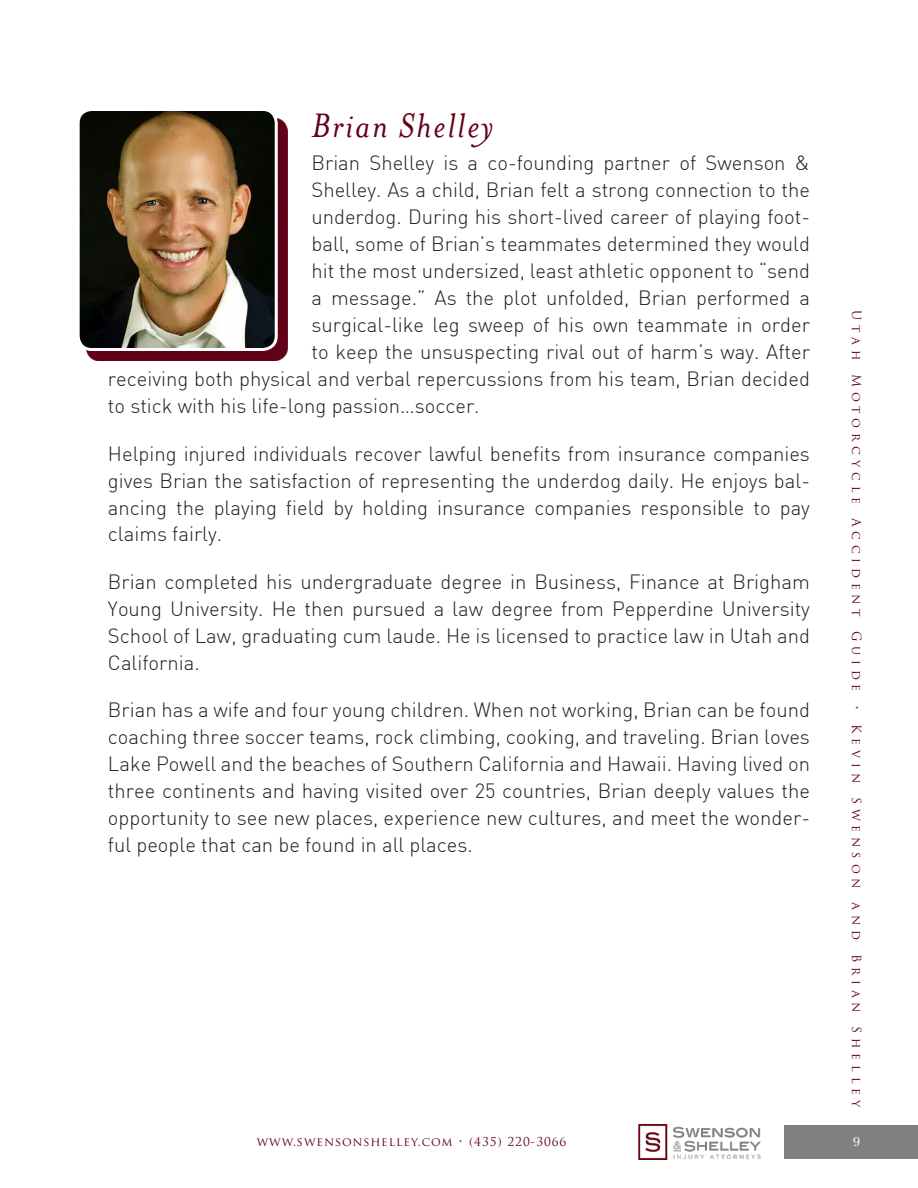
<style>
.page{position:relative;width:918px;height:1188px;background:#fff}
.page>*{position:absolute;margin:0;border:0;box-sizing:border-box;transform-origin:0 0}
.t1{font:italic 39px "Mrs Eaves";letter-spacing:.05em;color:#620018}
.t2{font:300 20.25px/27px "DIN";color:#231f20;text-align:justify}
.t3{font:13.5px "New Baskerville";color:#fff}
.t4{font:12.3px "Trajan Pro";letter-spacing:.4em;color:#620018}
.t5{font:12px "Trajan Pro";letter-spacing:.075em;color:#620018}
</style>
<div class="page">
<img style="left:639px;top:1125px;width:122px;height:34px">
<div style="left:784px;top:1125px;width:134px;height:33px;background:#808080"></div>
<div style="left:86px;top:117px;width:201px;height:244px;background:#620018"></div>
<img style="left:81px;top:112px;width:193px;height:235px">
<div style="left:77px;top:108px;width:201px;height:243px;border:3px solid #fff;border-radius:14px"></div>
<h1 class="t1" style="left:311px;top:104px;width:184px">Brian Shelley</h1>
<p class="t2" style="left:311px;top:149px;width:500px">Brian Shelley is a co-founding partner of Swenson &amp;</p>
<p class="t2" style="left:311px;top:176px;width:500px">Shelley. As a child, Brian felt a strong connection to the</p>
<p class="t2" style="left:311px;top:203px;width:500px">underdog. During his short-lived career of playing foot-</p>
<p class="t2" style="left:311px;top:230px;width:500px">ball, some of Brian’s teammates determined they would</p>
<p class="t2" style="left:311px;top:257px;width:500px">hit the most undersized, least athletic opponent to “send</p>
<p class="t2" style="left:311px;top:284px;width:500px">a message.” As the plot unfolded, Brian performed a</p>
<p class="t2" style="left:311px;top:311px;width:500px">surgical-like leg sweep of his own teammate in order</p>
<p class="t2" style="left:311px;top:338px;width:500px">to keep the unsuspecting rival out of harm’s way. After</p>
<p class="t2" style="left:108px;top:365px;width:704px">receiving both physical and verbal repercussions from his team, Brian decided</p>
<p class="t2" style="left:108px;top:392px;width:373px">to stick with his life-long passion…soccer.</p>
<p class="t2" style="left:108px;top:440px;width:704px">Helping injured individuals recover lawful benefits from insurance companies gives Brian the satisfaction of representing the underdog daily. He enjoys bal&shy;ancing the playing field by holding insurance companies responsible to pay claims fairly.</p>
<p class="t2" style="left:108px;top:568px;width:704px">Brian completed his undergraduate degree in Business, Finance at Brigham Young University. He then pursued a law degree from Pepperdine University School of Law, graduating cum laude. He is licensed to practice law in Utah and California.</p>
<p class="t2" style="left:108px;top:696px;width:704px">Brian has a wife and four young children. When not working, Brian can be found coaching three soccer teams, rock climbing, cooking, and traveling. Brian loves Lake Powell and the beaches of Southern California and Hawaii. Having lived on three continents and having visited over 25 countries, Brian deeply values the opportunity to see new places, experience new cultures, and meet the wonder&shy;ful people that can be found in all places.</p>
<p class="t4" style="left:865px;top:310px;width:799px;rotate:90deg">UTAH MOTORCYCLE ACCIDENT GUIDE • KEVIN SWENSON AND BRIAN SHELLEY</p>
<p class="t5" style="left:257px;top:1134px;width:311px">WWW.SWENSONSHELLEY.COM • (435) 220-3066</p>
<p class="t3" style="left:853px;top:1134px;width:9px">9</p>
</div>
